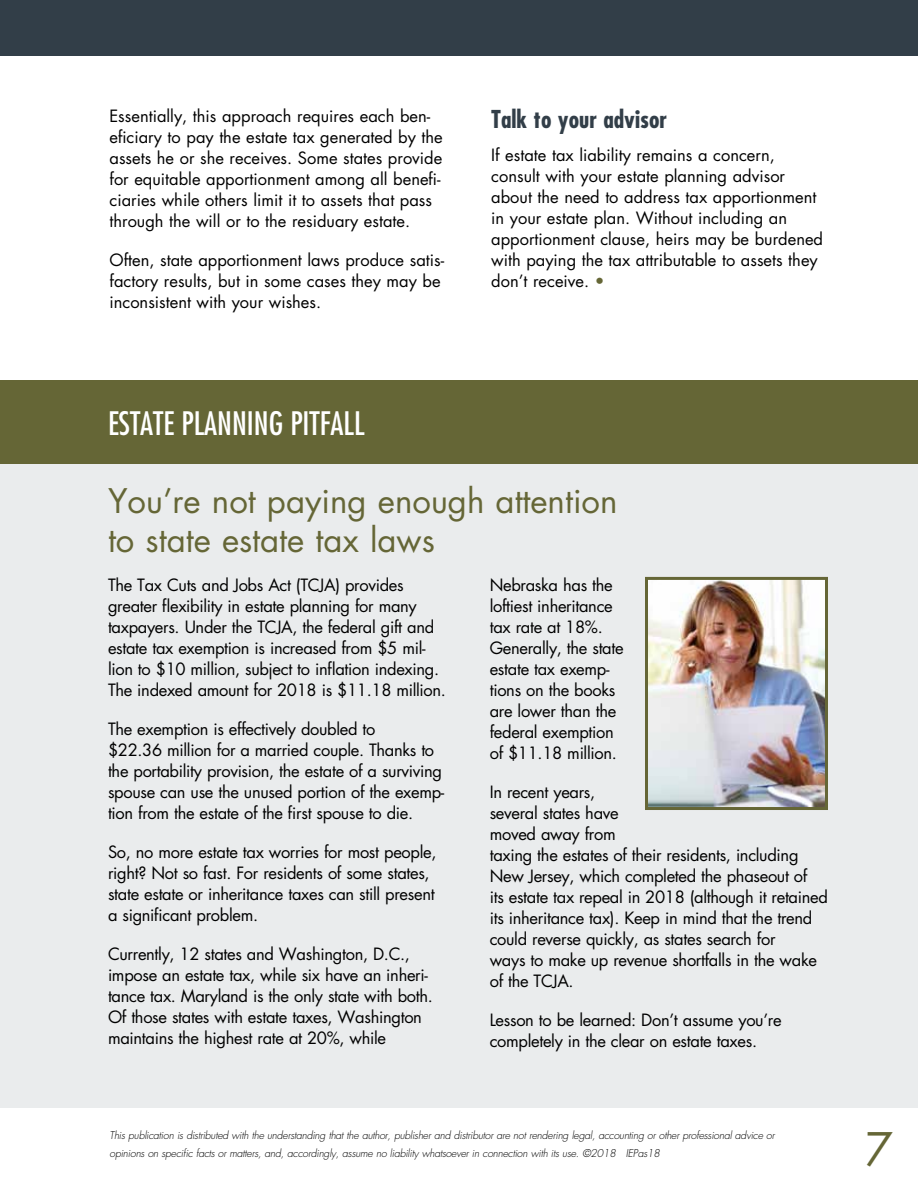
<style>
.page{position:relative;width:918px;height:1188px;background:#fff}
.page>*{position:absolute;margin:0;border:0;box-sizing:border-box;transform-origin:0 0}
.t1{font:45px "Futura Std";color:#656636}
.t2{font:33px/39.6px "Futura Std";color:#656636}
.t3{font:condensed 31.5px "Futura Std";color:#fff}
.t4{font:700 condensed 24px "Futura Std";color:#323e48}
.t5{font:16.5px/21px "Futura Std";letter-spacing:-.02em;color:#000}
.t6{font:16.5px/21px "Futura Std";color:#000}
.t7{font:italic 300 10.5px/18px "Futura Std";letter-spacing:-.02em;color:#000}
.s1{color:#656636}
</style>
<div class="page">
<div style="left:0;top:421px;width:918px;height:687px;background:#eaeced"></div>
<div style="left:0;top:380px;width:918px;height:84px;background:#656636"></div>
<div style="left:0;top:0;width:918px;height:55px;background:#323e48"></div>
<img style="left:649px;top:581px;width:175px;height:225px">
<div style="left:645px;top:577px;width:183px;height:233px;border:3px solid #656636"></div>
<p class="t6" style="left:110px;top:105px;width:335px">Essentially, this approach requires each ben&shy;eficiary to pay the estate tax generated by the assets he or she receives. Some states provide for equitable apportionment among all benefi&shy;ciaries while others limit it to assets that pass through the will or to the residuary estate.</p>
<p class="t6" style="left:110px;top:249px;width:336px">Often, state apportionment laws produce satis&shy;factory results, but in some cases they may be inconsistent with your wishes.</p>
<h3 class="t3" style="left:108px;top:404px;width:258px">ESTATE PLANNING PITFALL</h3>
<h3 class="t4" style="left:491px;top:104px;width:177px">Talk to your advisor</h3>
<p class="t6" style="left:491px;top:144px;width:333px">If estate tax liability remains a concern, consult with your estate planning advisor about the need to address tax apportionment in your estate plan. Without including an apportionment clause, heirs may be burdened with paying the tax attributable to assets they don’t receive. <span class="s1">•</span></p>
<h2 class="t2" style="left:108px;top:481px;width:511px">You’re not paying enough attention to state estate tax laws</h2>
<p class="t5" style="left:108px;top:574px;width:340px">The Tax Cuts and Jobs Act (TCJA) provides greater flexibility in estate planning for many taxpayers. Under the TCJA, the federal gift and estate tax exemption is increased from $5 mil&shy;lion to $10 million, subject to inflation indexing.<br>The indexed amount for 2018 is $11.18 million.</p>
<p class="t5" style="left:108px;top:718px;width:338px">The exemption is effectively doubled to<br>$22.36 million for a married couple. Thanks to the portability provision, the estate of a surviving spouse can use the unused portion of the exemp&shy;tion from the estate of the first spouse to die.</p>
<p class="t5" style="left:108px;top:841px;width:330px">So, no more estate tax worries for most people, right? Not so fast. For residents of some states, state estate or inheritance taxes can still present a significant problem.</p>
<p class="t5" style="left:108px;top:943px;width:326px">Currently, 12 states and Washington, D.C., impose an estate tax, while six have an inheri&shy;tance tax. Maryland is the only state with both.<br>Of those states with estate taxes, Washington maintains the highest rate at 20%, while</p>
<p class="t5" style="left:490px;top:574px;width:135px">Nebraska has the loftiest inheritance tax rate at 18%.<br>Generally, the state estate tax exemp&shy;tions on the books are lower than the federal exemption of $11.18 million.</p>
<p class="t5" style="left:490px;top:781px;width:340px">In recent years,<br>several states have<br>moved away from<br>taxing the estates of their residents, including New Jersey, which completed the phaseout of<br>its estate tax repeal in 2018 (although it retained its inheritance tax). Keep in mind that the trend could reverse quickly, as states search for<br>ways to make up revenue shortfalls in the wake of the TCJA.</p>
<p class="t5" style="left:490px;top:1009px;width:293px">Lesson to be learned: Don’t assume you’re completely in the clear on estate taxes.</p>
<p class="t7" style="left:110px;top:1126px;width:667px">This publication is distributed with the understanding that the author, publisher and distributor are not rendering legal, accounting or other professional advice or opinions on specific facts or matters, and, accordingly, assume no liability whatsoever in connection with its use. ©2018 IEPas18</p>
<h1 class="t1" style="left:865px;top:1120px;width:29px">7</h1>
</div>
